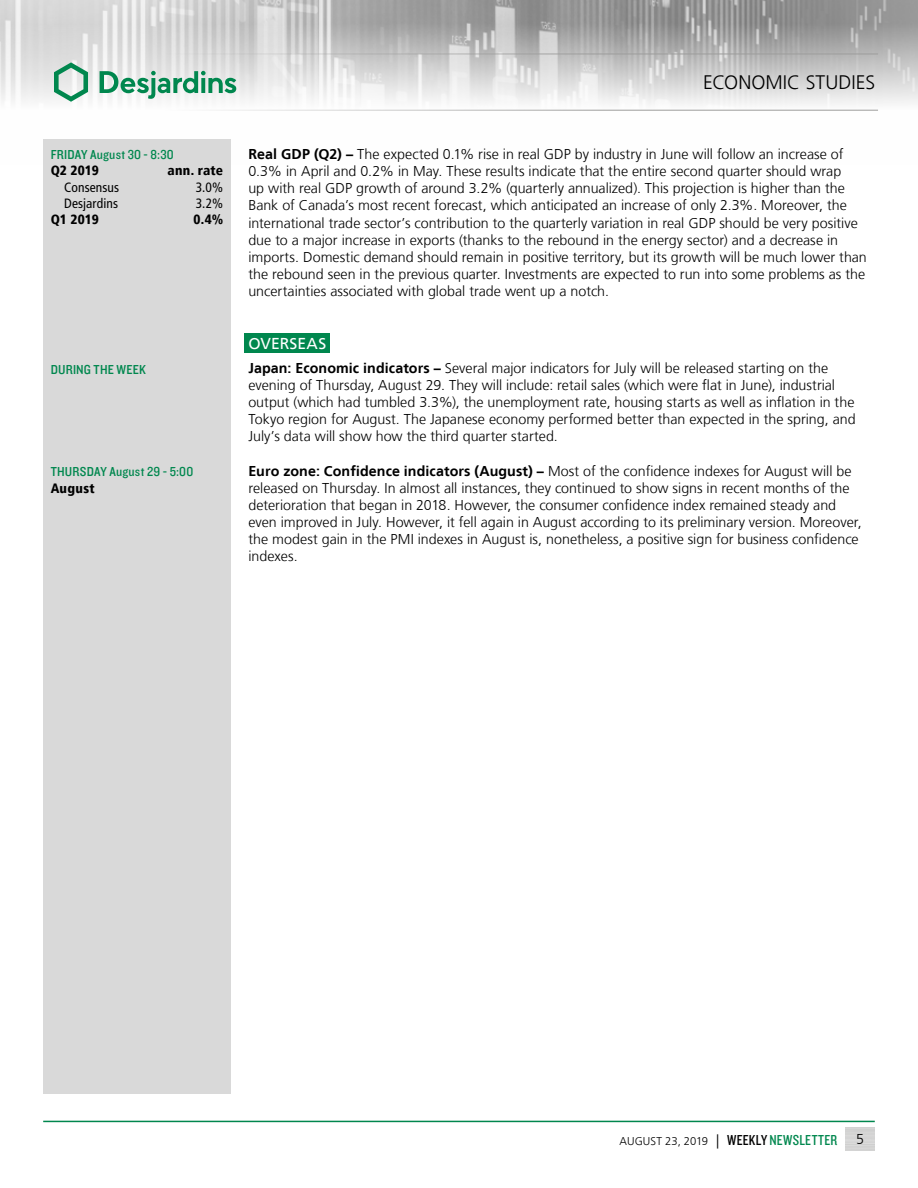
<style>
.page{position:relative;width:918px;height:1188px;background:#fff}
.page>*{position:absolute;margin:0;border:0;box-sizing:border-box;transform-origin:0 0}
.t1{font:300 19.5px "Frutiger LT";letter-spacing:.005em;color:#000}
.t2{font:15.75px "Frutiger LT";letter-spacing:.01em;color:#fff}
.t3{font:300 14.25px/17.1px "Frutiger LT";color:#000}
.t4{font:13.5px "Knockout 30 Junior Welterwt";letter-spacing:.015em;color:#00874e}
.t5{font:900 condensed 13.5px "Frutiger LT";letter-spacing:.015em;color:#000}
.t6{font:condensed 13.5px "Frutiger LT";letter-spacing:.01em;color:#000}
.t7{font:300 11.25px "Frutiger LT";letter-spacing:.005em;color:#000}
.s1{font-weight:700}
.s2{font-size:14.25px}
.s3{font-family:"Knockout 29 Junior Ltweight";font-weight:400;font-size:15px}
.s4{font-family:"Knockout 29 Junior Ltweight";font-weight:400;font-size:15px;color:#00874e}
</style>
<div class="page">
<img style="left:0;top:0;width:918px;height:110px">
<hr style="left:0;top:54px;width:878px;height:1px;background:#9d9d9c">
<hr style="left:0;top:110px;width:878px;height:1px;background:#9d9d9c">
<svg style="left:54px;top:62px;width:34px;height:40px"></svg>
<svg style="left:100px;top:71px;width:136px;height:28px"></svg>
<hr style="left:43px;top:1121px;width:832px;height:1px;background:#00874e">
<div style="left:244px;top:333px;width:86px;height:20px;background:#00874e"></div>
<div style="left:43px;top:139px;width:188px;height:955px;background:#d9d9d9"></div>
<p class="t4" style="left:51px;top:146px;width:125px">FRIDAY August 30 - 8:30</p>
<p class="t5" style="left:51px;top:163px;width:50px">Q2 2019</p>
<p class="t5" style="left:168px;top:163px;width:57px">ann. rate</p>
<p class="t6" style="left:64px;top:179px;width:57px">Consensus</p>
<p class="t6" style="left:196px;top:179px;width:29px">3.0%</p>
<p class="t6" style="left:64px;top:195px;width:55px">Desjardins</p>
<p class="t6" style="left:196px;top:195px;width:29px">3.2%</p>
<p class="t5" style="left:51px;top:211px;width:50px">Q1 2019</p>
<p class="t5" style="left:194px;top:211px;width:31px">0.4%</p>
<p class="t4" style="left:51px;top:360px;width:97px">DURING THE WEEK</p>
<p class="t4" style="left:51px;top:463px;width:144px">THURSDAY August 29 - 5:00</p>
<p class="t5" style="left:51px;top:480px;width:45px">August</p>
<h1 class="t1" style="left:703px;top:72px;width:174px">ECONOMIC STUDIES</h1>
<p class="t3" style="left:248px;top:146px;width:620px"><span class="s1">Real GDP (Q2) –</span> The expected 0.1% rise in real GDP by industry in June will follow an increase of 0.3% in April and 0.2% in May. These results indicate that the entire second quarter should wrap<br>up with real GDP growth of around 3.2% (quarterly annualized). This projection is higher than the Bank of Canada’s most recent forecast, which anticipated an increase of only 2.3%. Moreover, the international trade sector’s contribution to the quarterly variation in real GDP should be very positive due to a major increase in exports (thanks to the rebound in the energy sector) and a decrease in imports. Domestic demand should remain in positive territory, but its growth will be much lower than the rebound seen in the previous quarter. Investments are expected to run into some problems as the uncertainties associated with global trade went up a notch.</p>
<p class="t2" style="left:248px;top:334px;width:79px">OVERSEAS</p>
<p class="t3" style="left:248px;top:360px;width:609px"><span class="s1">Japan: Economic indicators –</span> Several major indicators for July will be released starting on the evening of Thursday, August 29. They will include: retail sales (which were flat in June), industrial output (which had tumbled 3.3%), the unemployment rate, housing starts as well as inflation in the Tokyo region for August. The Japanese economy performed better than expected in the spring, and July’s data will show how the third quarter started.</p>
<p class="t3" style="left:248px;top:462px;width:615px"><span class="s1">Euro zone: Confidence indicators (August) –</span> Most of the confidence indexes for August will be released on Thursday. In almost all instances, they continued to show signs in recent months of the deterioration that began in 2018. However, the consumer confidence index remained steady and even improved in July. However, it fell again in August according to its preliminary version. Moreover, the modest gain in the PMI indexes in August is, nonetheless, a positive sign for business confidence indexes.</p>
<p class="t7" style="left:620px;top:1135px;width:219px">AUGUST 23, 2019 <span class="s2">|</span> <span class="s3">WEEKLY</span> <span class="s4">NEWSLETTER</span></p>
<p class="t3" style="left:856px;top:1131px;width:9px">5</p>
</div>
